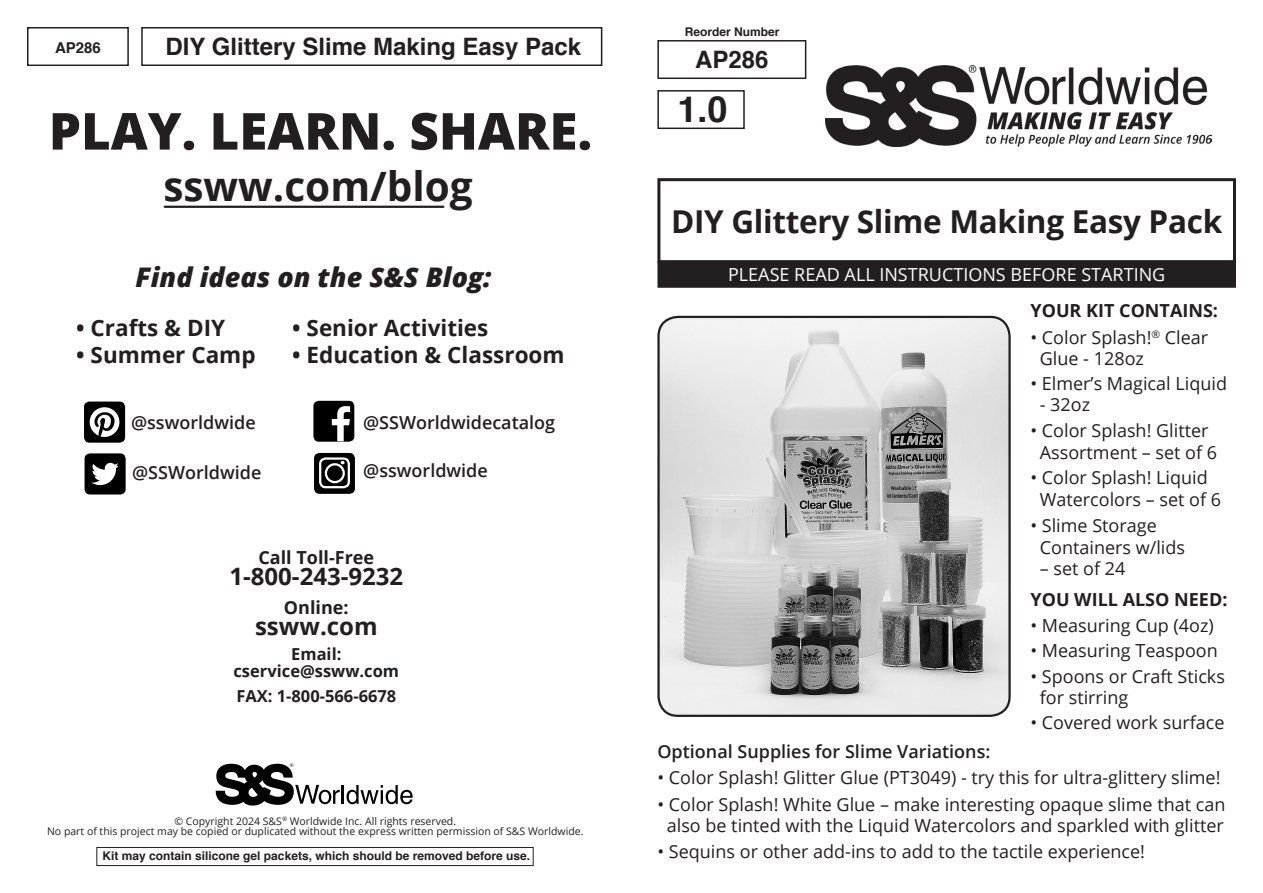
<style>
.page{position:relative;width:1263px;height:893px;background:#fff}
.page>*{position:absolute;margin:0;border:0;box-sizing:border-box;transform-origin:0 0}
.t1{font:800 51px "Open Sans";color:#231f20}
.t2{font:700 40.5px "Open Sans";color:#231f20}
.t3{font:700 36px "Helvetica";color:#231f20}
.t4{font:700 31.5px "Open Sans";letter-spacing:-.01em;color:#231f20}
.t5{font:italic 800 27px "Open Sans";color:#231f20}
.t6{font:700 24px "Helvetica";color:#231f20}
.t7{font:700 24px "Open Sans";color:#231f20}
.t8{font:700 22.5px "Open Sans";color:#231f20}
.t9{font:18px/21px "Open Sans";color:#231f20}
.t10{font:600 18px "Open Sans";color:#231f20}
.t11{font:700 18px "Open Sans";color:#231f20}
.t12{font:18px "Open Sans";color:#fff}
.t13{font:800 18px "Open Sans";color:#fff}
.t14{font:700 16.5px/16.5px "Open Sans";color:#231f20;text-align:center}
.t15{font:700 15px "Helvetica";color:#231f20}
.t16{font:700 12px "Helvetica";color:#231f20}
.t17{font:10.5px/10.5px "Open Sans";color:#231f20;text-align:center}
.t18{font:5.1px "Helvetica";color:#231f20}
</style>
<div class="page">
<div style="left:27px;top:27px;width:102px;height:39px;border:2px solid #231f20"></div>
<div style="left:657px;top:40px;width:149px;height:39px;border:2px solid #231f20"></div>
<div style="left:657px;top:90px;width:88px;height:39px;border:2px solid #231f20"></div>
<div style="left:657px;top:178px;width:579px;height:85px;border:3px solid #231f20"></div>
<div style="left:659px;top:263px;width:575px;height:23px;background:#231f20"></div>
<div style="left:657px;top:262px;width:579px;height:26px;border:3px solid #231f20"></div>
<div style="left:141px;top:27px;width:461px;height:39px;border:2px solid #231f20"></div>
<img style="left:659px;top:317px;width:350px;height:399px">
<div style="left:657px;top:316px;width:354px;height:401px;border:2px solid #231f20;border-radius:19px"></div>
<img style="left:825px;top:65px;width:387px;height:82px">
<hr style="left:341px;top:785px;width:3px;height:19px;background:#000">
<svg style="left:346px;top:785px;width:67px;height:19px"></svg>
<svg style="left:215px;top:763px;width:125px;height:43px"></svg>
<div style="left:96px;top:847px;width:438px;height:19px;border:1px solid #231f20"></div>
<div style="left:84px;top:402px;width:41px;height:41px;background:#000;border-radius:5px"></div>
<svg style="left:90px;top:407px;width:29px;height:30px"></svg>
<div style="left:313px;top:401px;width:41px;height:41px;background:#000;border-radius:5px"></div>
<svg style="left:332px;top:406px;width:18px;height:35px"></svg>
<div style="left:85px;top:453px;width:41px;height:41px;background:#000;border-radius:5px"></div>
<svg style="left:91px;top:463px;width:28px;height:22px"></svg>
<div style="left:314px;top:453px;width:41px;height:41px;background:#000;border-radius:5px"></div>
<div style="left:319px;top:457px;width:31px;height:31px;border:2px solid #fff;border-radius:5px"></div>
<div style="left:325px;top:463px;width:20px;height:20px;border:2px solid #fff;border-radius:50%"></div>
<hr style="left:165px;top:206px;width:278px;height:2px;background:#231f20">
<p class="t15" style="left:55px;top:36px;width:47px">AP286</p>
<p class="t6" style="left:165px;top:27px;width:417px">DIY Glittery Slime Making Easy Pack</p>
<p class="t1" style="left:49px;top:92px;width:545px">PLAY. LEARN. SHARE.</p>
<p class="t2" style="left:163px;top:157px;width:311px">ssww.com/blog</p>
<p class="t5" style="left:135px;top:256px;width:357px">Find ideas on the S&amp;S Blog:</p>
<p class="t8" style="left:76px;top:312px;width:150px">• Crafts &amp; DIY</p>
<p class="t8" style="left:76px;top:339px;width:181px">• Summer Camp</p>
<p class="t8" style="left:292px;top:312px;width:198px">• Senior Activities</p>
<p class="t8" style="left:292px;top:339px;width:274px">• Education &amp; Classroom</p>
<p class="t10" style="left:131px;top:410px;width:126px">@ssworldwide</p>
<p class="t10" style="left:132px;top:460px;width:131px">@SSWorldwide</p>
<p class="t13" style="left:340px;top:444px;width:7px">.</p>
<p class="t10" style="left:363px;top:410px;width:194px">@SSWorldwidecatalog</p>
<p class="t10" style="left:363px;top:458px;width:126px">@ssworldwide</p>
<p class="t11" style="left:258px;top:544px;width:117px">Call Toll-Free</p>
<p class="t7" style="left:229px;top:559px;width:175px">1-800-243-9232</p>
<p class="t11" style="left:284px;top:595px;width:66px">Online:</p>
<p class="t7" style="left:255px;top:610px;width:124px">ssww.com</p>
<p class="t14" style="left:233px;top:646px;width:167px">Email: cservice@ssww.com</p>
<p class="t14" style="left:236px;top:687px;width:162px">FAX: 1-800-566-6678</p>
<p class="t18" style="left:290px;top:762px;width:5px">®</p>
<p class="t17" style="left:47px;top:816px;width:538px">© Copyright 2024 S&amp;S<sup>®</sup> Worldwide Inc. All rights reserved.<br>No part of this project may be copied or duplicated without the express written permission of S&amp;S Worldwide.</p>
<p class="t16" style="left:103px;top:846px;width:429px">Kit may contain silicone gel packets, which should be removed before use.</p>
<p class="t16" style="left:685px;top:23px;width:96px">Reorder Number</p>
<p class="t6" style="left:695px;top:40px;width:75px">AP286</p>
<p class="t3" style="left:677px;top:81px;width:52px">1.0</p>
<p class="t4" style="left:671px;top:200px;width:553px">DIY Glittery Slime Making Easy Pack</p>
<p class="t12" style="left:728px;top:263px;width:439px">PLEASE READ ALL INSTRUCTIONS BEFORE STARTING</p>
<p class="t11" style="left:1030px;top:298px;width:189px">YOUR KIT CONTAINS:</p>
<p class="t9" style="left:1040px;top:326px;width:170px;text-indent:-9px">• Color Splash!<sup>®</sup> Clear<br>Glue - 128oz</p>
<p class="t9" style="left:1030px;top:372px;width:198px">• Elmer’s Magical Liquid</p>
<p class="t9" style="left:1040px;top:393px;width:52px">- 32oz</p>
<p class="t9" style="left:1030px;top:419px;width:188px;line-height:21.6px;text-align:center">• Color Splash! Glitter<br>Assortment – set of 6</p>
<p class="t9" style="left:1040px;top:467px;width:183px;line-height:21.6px;text-indent:-9px">• Color Splash! Liquid<br>Watercolors – set of 6</p>
<p class="t9" style="left:1040px;top:514px;width:147px;line-height:21.6px;text-indent:-9px">• Slime Storage<br>Containers w/lids</p>
<p class="t9" style="left:1040px;top:558px;width:87px">– set of 24</p>
<p class="t11" style="left:1030px;top:586px;width:198px">YOU WILL ALSO NEED:</p>
<p class="t9" style="left:1030px;top:615px;width:185px">• Measuring Cup (4oz)</p>
<p class="t9" style="left:1030px;top:640px;width:189px">• Measuring Teaspoon</p>
<p class="t9" style="left:1040px;top:665px;width:187px;text-indent:-9px">• Spoons or Craft Sticks for stirring</p>
<p class="t9" style="left:1030px;top:712px;width:196px">• Covered work surface</p>
<p class="t10" style="left:657px;top:739px;width:334px">Optional Supplies for Slime Variations:</p>
<p class="t9" style="left:657px;top:767px;width:565px">• Color Splash! Glitter Glue (PT3049) - try this for ultra-glittery slime!</p>
<p class="t9" style="left:657px;top:793px;width:569px;text-align:center">• Color Splash! White Glue – make interesting opaque slime that can also be tinted with the Liquid Watercolors and sparkled with glitter</p>
<p class="t9" style="left:657px;top:841px;width:489px">• Sequins or other add-ins to add to the tactile experience!</p>
</div>
